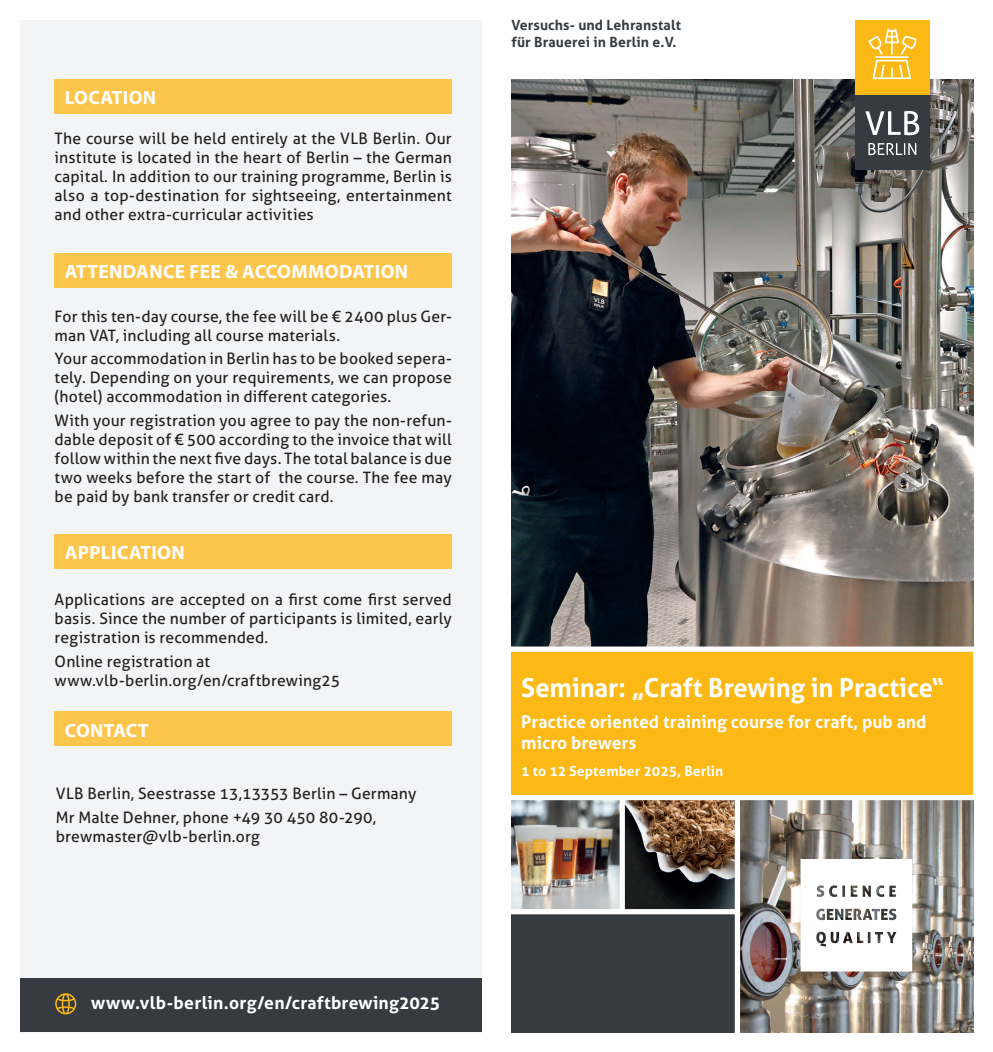
<style>
.page{position:relative;width:993px;height:1052px;background:#fff}
.page>*{position:absolute;margin:0;border:0;box-sizing:border-box;transform-origin:0 0}
.t1{font:700 26.25px "Aller";color:#fff}
.Headline1{font:700 19.25px "Myriad Pro";letter-spacing:.02em;color:#fff}
.t2{font:700 17.5px/21px "Aller";color:#fff}
.Fließtext{font:15.75px/18.9px "Aller";letter-spacing:.01em;color:#231f20;text-align:justify}
.t3{font:700 14px "Aller";letter-spacing:.01em;color:#353b40}
.t4{font:700 14px "Aller";color:#fff}
</style>
<div class="page">
<div style="left:20px;top:20px;width:461px;height:1012px;background:#f3f4f5"></div>
<img style="left:511px;top:800px;width:108px;height:109px">
<img style="left:624px;top:800px;width:110px;height:109px">
<img style="left:511px;top:79px;width:461px;height:567px">
<div style="left:511px;top:648px;width:461px;height:148px;background:#fcb814"></div>
<img style="left:740px;top:800px;width:232px;height:232px">
<div style="left:511px;top:913px;width:224px;height:119px;background:#353b40"></div>
<div style="left:506px;top:909px;width:232px;height:5px;background:#fff"></div>
<div style="left:734px;top:796px;width:5px;height:241px;background:#fff"></div>
<svg style="left:800px;top:859px;width:111px;height:112px"></svg>
<div style="left:854px;top:20px;width:75px;height:74px;background:#fcb814"></div>
<svg style="left:868px;top:28px;width:48px;height:51px"></svg>
<div style="left:854px;top:96px;width:75px;height:74px;background:#353b40"></div>
<svg style="left:865px;top:111px;width:53px;height:24px"></svg>
<svg style="left:868px;top:143px;width:48px;height:12px"></svg>
<div style="left:506px;top:795px;width:475px;height:5px;background:#fff"></div>
<div style="left:506px;top:646px;width:475px;height:6px;background:#fff"></div>
<div style="left:55px;top:253px;width:396px;height:35px;background:#fec54d"></div>
<div style="left:55px;top:711px;width:396px;height:35px;background:#fec54d"></div>
<div style="left:20px;top:979px;width:461px;height:53px;background:#353b40"></div>
<svg style="left:55px;top:993px;width:21px;height:21px"></svg>
<div style="left:55px;top:534px;width:396px;height:34px;background:#fec54d"></div>
<div style="left:55px;top:79px;width:396px;height:35px;background:#fec54d"></div>
<p class="Headline1" style="left:65px;top:85px;width:93px">LOCATION</p>
<p class="Fließtext" style="left:55px;top:129px;width:398px">The course will be held entirely at the VLB Berlin. Our institute is located in the heart of Berlin – the German capital. In addition to our training programme, Berlin is also a top-destination for sightseeing, entertainment and other extra-curricular activities</p>
<p class="Headline1" style="left:65px;top:258px;width:345px">ATTENDANCE FEE &amp; ACCOMMODATION</p>
<p class="Fließtext" style="left:55px;top:306px;width:398px">For this ten-day course, the fee will be € 2400 plus Ger&shy;man VAT, including all course materials.</p>
<p class="Fließtext" style="left:55px;top:349px;width:398px">Your accommodation in Berlin has to be booked sepera&shy;tely. Depending on your requirements, we can propose (hotel) accommodation in different categories.</p>
<p class="Fließtext" style="left:55px;top:411px;width:398px">With your registration you agree to pay the non-refun&shy;dable deposit of € 500 according to the invoice that will follow within the next five days. The total balance is due two weeks before the start of the course. The fee may be paid by bank transfer or credit card.</p>
<p class="Headline1" style="left:65px;top:539px;width:121px">APPLICATION</p>
<p class="Fließtext" style="left:55px;top:590px;width:398px">Applications are accepted on a first come first served basis. Since the number of participants is limited, early registration is recommended.</p>
<p class="Fließtext" style="left:55px;top:651px;width:287px">Online registration at www.vlb-berlin.org/en/craftbrewing25</p>
<p class="Headline1" style="left:65px;top:718px;width:85px">CONTACT</p>
<p class="Fließtext" style="left:56px;top:783px;width:362px">VLB Berlin, Seestrasse 13,13353 Berlin – Germany</p>
<p class="Fließtext" style="left:56px;top:807px;width:322px">Mr Malte Dehner, phone +49 30 450 80-290, brewmaster@vlb-berlin.org</p>
<p class="t3" style="left:511px;top:17px;width:171px">Versuchs- und Lehranstalt</p>
<p class="t3" style="left:511px;top:33px;width:166px">für Brauerei in Berlin e.V.</p>
<p class="t1" style="left:521px;top:672px;width:424px">Seminar: „Craft Brewing in Practice“</p>
<p class="t2" style="left:521px;top:711px;width:406px">Practice oriented training course for craft, pub and micro brewers</p>
<p class="t4" style="left:521px;top:762px;width:203px">1 to 12 September 2025, Berlin</p>
<p class="t2" style="left:91px;top:992px;width:351px">www.vlb-berlin.org/en/craftbrewing2025</p>
</div>
